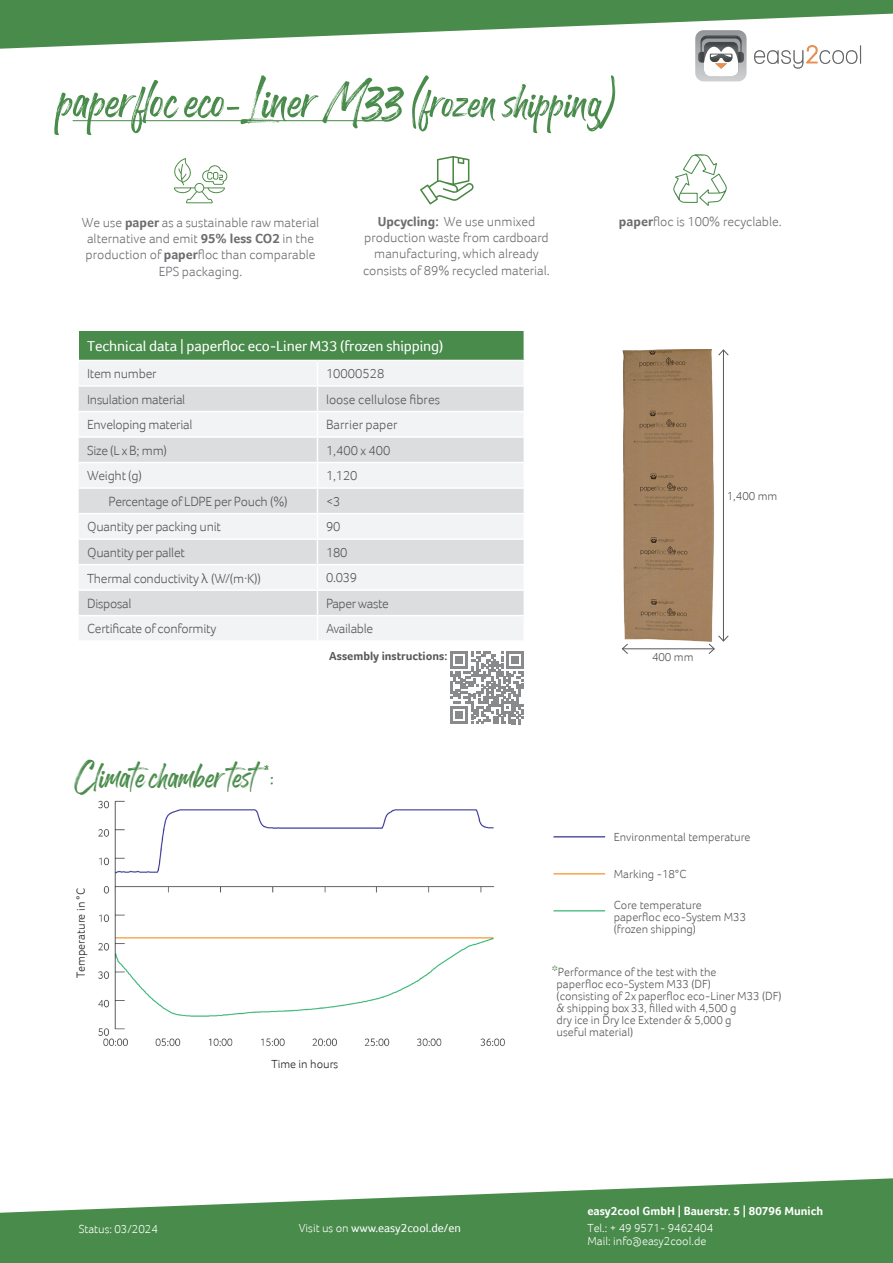
<style>
.page{position:relative;width:893px;height:1263px;background:#fff}
.page>*{position:absolute;margin:0;border:0;box-sizing:border-box;transform-origin:0 0}
.t1{font:57px "Rogthem";color:#498b4b}
.t2{font:37.5px "Rogthem";color:#498b4b}
.t3{font:15px "Foco";letter-spacing:-.01em;color:#fff}
.t4{font:300 13.5px/16.2px "Foco";color:#6c6d70;text-align:center}
.t5{font:300 13.5px "Foco";letter-spacing:-.02em;color:#57585a}
.t6{font:300 13.5px "Foco";color:#57585a}
.t7{font:300 12px "Foco";color:#57585a}
.t8{font:300 12px "Foco";color:#fff}
.t9{font:700 12px "Foco";color:#fff}
.t10{font:12px "Foco";color:#fff}
.t11{font:300 12px "Foco";color:#231f20}
.t12{font:700 12px "Foco";color:#57585a}
.s1{font-size:51px}
.s2{font-weight:700}
.s3{font-family:"Bahnschrift";font-weight:400}
.s4{font-weight:300}
.s5{font-weight:700;font-size:15px;color:#6c9b67}
</style>
<div class="page">
<svg style="left:0;top:1178px;width:893px;height:85px;fill:#498b4b"></svg>
<hr style="left:73px;top:120px;width:310px;height:1px;background:#498b4b">
<svg style="left:0;top:0;width:893px;height:81px"></svg>
<div style="left:79px;top:331px;width:445px;height:29px;background:#498b4b"></div>
<div style="left:79px;top:362px;width:444px;height:278px;background:#f2f3f4"></div>
<svg style="left:79px;top:387px;width:445px;height:228px;fill:#dcdddf"></svg>
<hr style="left:79px;top:385px;width:238px;height:2px;background:#fff">
<hr style="left:317px;top:385px;width:208px;height:2px;background:#fff">
<hr style="left:79px;top:411px;width:238px;height:1px;background:#fff">
<hr style="left:317px;top:411px;width:208px;height:1px;background:#fff">
<hr style="left:79px;top:436px;width:238px;height:2px;background:#fff">
<hr style="left:317px;top:436px;width:208px;height:2px;background:#fff">
<hr style="left:79px;top:462px;width:238px;height:1px;background:#fff">
<hr style="left:317px;top:462px;width:208px;height:1px;background:#fff">
<hr style="left:79px;top:487px;width:238px;height:2px;background:#fff">
<hr style="left:317px;top:487px;width:208px;height:2px;background:#fff">
<hr style="left:79px;top:513px;width:238px;height:1px;background:#fff">
<hr style="left:317px;top:513px;width:208px;height:1px;background:#fff">
<hr style="left:79px;top:538px;width:238px;height:2px;background:#fff">
<hr style="left:317px;top:538px;width:208px;height:2px;background:#fff">
<hr style="left:79px;top:564px;width:238px;height:1px;background:#fff">
<hr style="left:317px;top:564px;width:208px;height:1px;background:#fff">
<hr style="left:79px;top:589px;width:238px;height:2px;background:#fff">
<hr style="left:317px;top:589px;width:208px;height:2px;background:#fff">
<hr style="left:79px;top:615px;width:238px;height:1px;background:#fff">
<hr style="left:317px;top:615px;width:208px;height:1px;background:#fff">
<svg style="left:317px;top:362px;width:1px;height:278px"></svg>
<svg style="left:673px;top:155px;width:54px;height:51px"></svg>
<svg style="left:420px;top:156px;width:53px;height:48px"></svg>
<svg style="left:174px;top:158px;width:53px;height:45px"></svg>
<svg style="left:451px;top:651px;width:72px;height:73px"></svg>
<img style="left:622px;top:349px;width:92px;height:301px">
<hr style="left:622px;top:648px;width:92px;height:1px;background:#57585a">
<svg style="left:621px;top:643px;width:8px;height:11px"></svg>
<hr style="left:723px;top:350px;width:1px;height:291px;background:#57585a">
<svg style="left:708px;top:635px;width:21px;height:19px"></svg>
<svg style="left:718px;top:349px;width:11px;height:7px"></svg>
<img style="left:99px;top:800px;width:406px;height:247px">
<img style="left:553px;top:836px;width:53px;height:76px">
<p class="t1" style="left:57px;top:49px;width:561px">paperfloc eco-Liner M33 <span class="s1">(frozen shipping)</span></p>
<p class="t4" style="left:378px;top:213px;width:159px"><span class="s2">Upcycling:</span> We use unmixed</p>
<p class="t4" style="left:364px;top:229px;width:186px">production waste from cardboard</p>
<p class="t4" style="left:374px;top:246px;width:166px">manufacturing, which already</p>
<p class="t4" style="left:363px;top:262px;width:188px">consists of 89% recycled material.</p>
<p class="t4" style="left:82px;top:214px;width:239px">We use <span class="s2">paper</span> as a sustainable raw material</p>
<p class="t4" style="left:619px;top:214px;width:164px"><span class="s2">paper</span>floc is 100% recyclable.</p>
<p class="t4" style="left:86px;top:230px;width:231px">alternative and emit <span class="s2">95% less CO2</span> in the production of <span class="s2">paper</span>floc than comparable<br>EPS packaging.</p>
<p class="t3" style="left:87px;top:337px;width:358px">Technical data | paperfloc eco-Liner M33 (frozen shipping)</p>
<p class="t5" style="left:87px;top:366px;width:71px">Item number</p>
<p class="t6" style="left:326px;top:366px;width:60px">10000528</p>
<p class="t5" style="left:87px;top:391px;width:100px">Insulation material</p>
<p class="t6" style="left:326px;top:391px;width:116px">loose cellulose fibres</p>
<p class="t5" style="left:87px;top:417px;width:107px">Enveloping material</p>
<p class="t6" style="left:326px;top:417px;width:73px">Barrier paper</p>
<p class="t5" style="left:87px;top:442px;width:81px">Size (L x B; mm)</p>
<p class="t5" style="left:326px;top:442px;width:66px">1,400 x 400</p>
<p class="t5" style="left:87px;top:468px;width:56px">Weight (g)</p>
<p class="t5" style="left:326px;top:468px;width:33px">1,120</p>
<p class="t5" style="left:108px;top:493px;width:181px">Percentage of LDPE per Pouch (%)</p>
<p class="t5" style="left:326px;top:493px;width:16px">&lt;3</p>
<p class="t5" style="left:87px;top:519px;width:135px">Quantity per packing unit</p>
<p class="t5" style="left:326px;top:519px;width:16px">90</p>
<p class="t5" style="left:87px;top:544px;width:99px">Quantity per pallet</p>
<p class="t5" style="left:326px;top:544px;width:23px">180</p>
<p class="t5" style="left:87px;top:570px;width:175px">Thermal conductivity <span class="s3">λ</span> (W/(m·K))</p>
<p class="t5" style="left:326px;top:570px;width:32px">0.039</p>
<p class="t5" style="left:87px;top:595px;width:46px">Disposal</p>
<p class="t5" style="left:326px;top:595px;width:64px">Paper waste</p>
<p class="t5" style="left:87px;top:621px;width:131px">Certificate of conformity</p>
<p class="t5" style="left:326px;top:621px;width:49px">Available</p>
<p class="t2" style="left:74px;top:743px;width:200px">Climate chamber test *:</p>
<p class="t11" style="left:74px;top:978px;width:92px;rotate:-90deg">Temperature in °C</p>
<p class="t12" style="left:329px;top:649px;width:120px">Assembly instructions:</p>
<p class="t8" style="left:79px;top:1222px;width:81px">Status: 03/2024</p>
<p class="t11" style="left:271px;top:1057px;width:68px">Time in hours</p>
<p class="t10" style="left:299px;top:1221px;width:164px"><span class="s4">Visit us on</span> www.easy2cool.de/en</p>
<p class="t7" style="left:727px;top:489px;width:52px">1,400 mm</p>
<p class="t7" style="left:652px;top:649px;width:43px">400 mm</p>
<p class="t7" style="left:614px;top:830px;width:138px">Environmental temperature</p>
<p class="t7" style="left:614px;top:867px;width:74px">Marking -18°C</p>
<p class="t7" style="left:614px;top:898px;width:90px">Core temperature</p>
<p class="t7" style="left:614px;top:910px;width:134px">paperfloc eco-System M33</p>
<p class="t7" style="left:614px;top:922px;width:84px">(frozen shipping)</p>
<p class="t7" style="left:552px;top:965px;width:166px"><span class="s5">*</span>Performance of the test with the</p>
<p class="t7" style="left:557px;top:977px;width:156px">paperfloc eco-System M33 (DF)</p>
<p class="t7" style="left:557px;top:989px;width:226px">(consisting of 2x paperfloc eco-Liner M33 (DF)</p>
<p class="t7" style="left:557px;top:1001px;width:181px">&amp; shipping box 33, filled with 4,500 g</p>
<p class="t7" style="left:557px;top:1013px;width:177px">dry ice in Dry Ice Extender &amp; 5,000 g</p>
<p class="t7" style="left:557px;top:1025px;width:78px">useful material)</p>
<p class="t9" style="left:587px;top:1204px;width:237px">easy2cool GmbH | Bauerstr. 5 | 80796 Munich</p>
<p class="t8" style="left:587px;top:1221px;width:127px">Tel.: + 49 9571- 9462404</p>
<p class="t8" style="left:587px;top:1234px;width:120px">Mail: info@easy2cool.de</p>
</div>
